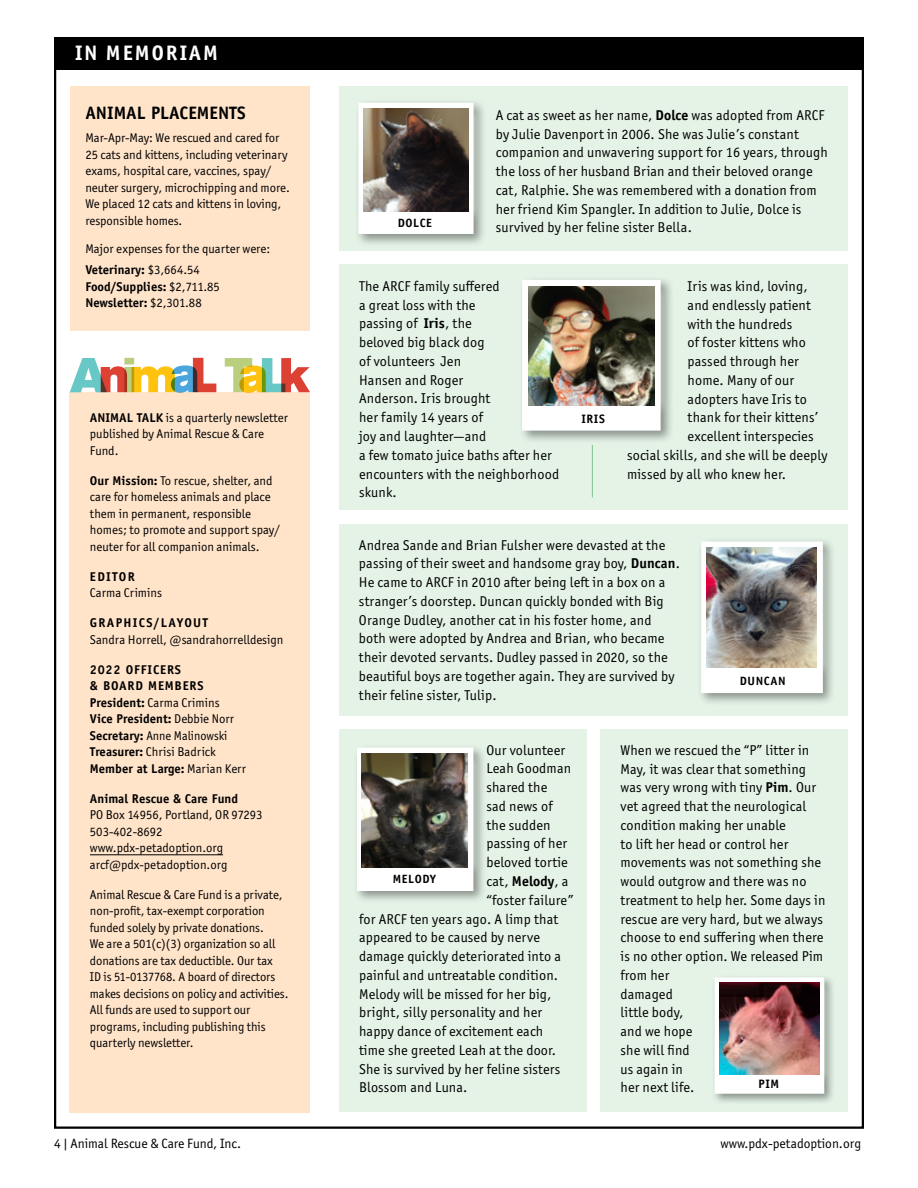
<style>
.page{position:relative;width:918px;height:1188px;background:#fff}
.page>*{position:absolute;margin:0;border:0;box-sizing:border-box;transform-origin:0 0}
.t1{font:700 21px "Officina Sans ITC Pro";letter-spacing:.1em;color:#fff}
.t2{font:700 18px "Officina Sans";color:#000}
.t3{font:14.25px/18.8px "Officina Sans ITC Pro";letter-spacing:.01em;color:#000}
.t4{font:13.5px "Officina Sans ITC Pro";color:#000}
.t5{font:12.75px/16.5px "Officina Sans ITC Std";letter-spacing:-.005em;color:#000}
.t6{font:700 12.75px/16.5px "Officina Sans";color:#000}
.t7{font:12.75px/16.5px "Officina Sans ITC Std";letter-spacing:-.005em;color:#000;scale:.96 1}
.t8{font:700 12.75px/16.5px "Officina Sans";letter-spacing:.06em;color:#000}
.t9{font:700 12.75px "Officina Sans";letter-spacing:.1em;color:#000}
.t10{font:700 12.3px "Officina Sans";letter-spacing:.05em;color:#000}
.t11{font:700 12px "Officina Sans";letter-spacing:.05em;color:#000}
.s1{font-family:"Officina Sans ITC Std";font-weight:400}
.s2{font-family:"Officina Sans";font-weight:700}
.s3{font-weight:700}
</style>
<div class="page">
<div style="left:70px;top:86px;width:240px;height:244px;background:#ffe4ca"></div>
<div style="left:70px;top:392px;width:240px;height:720px;background:#ffe4ca"></div>
<hr style="left:90px;top:854px;width:133px;height:1px;background:#000">
<div style="left:55px;top:38px;width:809px;height:32px;background:#000"></div>
<svg style="left:70px;top:358px;width:146px;height:35px"></svg>
<svg style="left:225px;top:358px;width:85px;height:35px"></svg>
<div style="left:339px;top:86px;width:509px;height:165px;background:#e5f3e7"></div>
<div style="left:339px;top:524px;width:509px;height:192px;background:#e5f3e7"></div>
<div style="left:339px;top:730px;width:247px;height:382px;background:#e5f3e7"></div>
<div style="left:600px;top:730px;width:248px;height:382px;background:#e5f3e7"></div>
<div style="left:339px;top:265px;width:509px;height:245px;background:#e5f3e7"></div>
<div style="left:697px;top:537px;width:138px;height:169px;background:#000;opacity:.4"></div>
<svg style="left:701px;top:541px;width:122px;height:152px;background:#fcfcfb"></svg>
<img style="left:706px;top:547px;width:111px;height:120px">
<div style="left:353px;top:743px;width:134px;height:161px;background:#000;opacity:.4"></div>
<div style="left:357px;top:748px;width:116px;height:143px;background:#fff"></div>
<img style="left:362px;top:753px;width:106px;height:115px">
<div style="left:354px;top:99px;width:133px;height:148px;background:#000;opacity:.4"></div>
<svg style="left:358px;top:103px;width:116px;height:131px;background:#f7f7f6"></svg>
<img style="left:364px;top:108px;width:104px;height:104px">
<div style="left:519px;top:276px;width:155px;height:168px;background:#000;opacity:.4"></div>
<svg style="left:522px;top:280px;width:139px;height:151px;background:#f7f7f7"></svg>
<img style="left:528px;top:286px;width:126px;height:119px">
<div style="left:711px;top:975px;width:125px;height:130px;background:#000;opacity:.4"></div>
<svg style="left:715px;top:977px;width:109px;height:117px;background:#f1f2f2"></svg>
<img style="left:720px;top:982px;width:99px;height:92px">
<hr style="left:592px;top:445px;width:1px;height:52px;background:#84ca96">
<h1 class="t1" style="left:75px;top:40px;width:144px">IN MEMORIAM</h1>
<p class="t2" style="left:85px;top:102px;width:162px">ANIMAL PLACEMENTS</p>
<p class="t5" style="left:85px;top:130px;width:206px">Mar-Apr-May: We rescued and cared for 25 cats and kittens, including veterinary exams, hospital care, vaccines, spay/ neuter surgery, microchipping and more.<br>We placed 12 cats and kittens in loving, responsible homes.</p>
<p class="t5" style="left:85px;top:240px;width:186px">Major expenses for the quarter were:</p>
<p class="t6" style="left:85px;top:261px;width:136px">Veterinary: <span class="s1">$3,664.54<br></span>Food/Supplies: <span class="s1">$2,711.85<br></span>Newsletter: <span class="s1">$2,301.88</span></p>
<p class="t5" style="left:90px;top:409px;width:200px"><span class="s2">ANIMAL TALK</span> is a quarterly newsletter published by Animal Rescue &amp; Care<br>Fund.</p>
<p class="t5" style="left:90px;top:472px;width:192px"><span class="s2">Our Mission:</span> To rescue, shelter, and care for homeless animals and place them in permanent, responsible homes; to promote and support spay/ neuter for all companion animals.</p>
<p class="t6" style="left:90px;top:568px;width:46px">EDITOR</p>
<p class="t5" style="left:90px;top:584px;width:74px">Carma Crimins</p>
<p class="t9" style="left:90px;top:615px;width:120px">GRAPHICS/LAYOUT</p>
<p class="t5" style="left:90px;top:631px;width:195px">Sandra Horrell, @sandrahorrelldesign</p>
<p class="t8" style="left:90px;top:661px;width:115px">2022 OFFICERS<br>&amp; BOARD MEMBERS</p>
<p class="t5" style="left:90px;top:694px;width:131px"><span class="s2">President:</span> Carma Crimins</p>
<p class="t6" style="left:90px;top:710px;width:146px">Vice President: <span class="s1">Debbie Norr</span></p>
<p class="t7" style="left:90px;top:727px;width:145px"><span class="s2">Secretary:</span> Anne Malinowski<br><span class="s2">Treasurer:</span> Chrisi Badrick</p>
<p class="t6" style="left:90px;top:760px;width:158px">Member at Large: <span class="s1">Marian Kerr</span></p>
<p class="t6" style="left:90px;top:790px;width:150px">Animal Rescue &amp; Care Fund</p>
<p class="t5" style="left:90px;top:806px;width:174px">PO Box 14956, Portland, OR 97293<br>503-402-8692 www.pdx-petadoption.org arcf@pdx-petadoption.org</p>
<p class="t5" style="left:90px;top:886px;width:200px">Animal Rescue &amp; Care Fund is a private, non-profit, tax-exempt corporation funded solely by private donations.<br>We are a 501(c)(3) organization so all donations are tax deductible. Our tax<br>ID is 51-0137768. A board of directors makes decisions on policy and activities.<br>All funds are used to support our programs, including publishing this quarterly newsletter.</p>
<p class="t11" style="left:398px;top:216px;width:36px">DOLCE</p>
<p class="t3" style="left:496px;top:106px;width:334px">A cat as sweet as her name, <span class="s3">Dolce</span> was adopted from ARCF by Julie Davenport in 2006. She was Julie’s constant companion and unwavering support for 16 years, through the loss of her husband Brian and their beloved orange cat, Ralphie. She was remembered with a donation from her friend Kim Spangler. In addition to Julie, Dolce is survived by her feline sister Bella.</p>
<p class="t3" style="left:359px;top:277px;width:202px">The ARCF family suffered<br>a great loss with the<br>passing of <span class="s3">Iris</span>, the<br>beloved big black dog<br>of volunteers Jen<br>Hansen and Roger<br>Anderson. Iris brought<br>her family 14 years of<br>joy and laughter—and<br>a few tomato juice baths after her encounters with the neighborhood skunk.</p>
<p class="t3" style="left:688px;top:277px;width:122px">Iris was kind, loving,</p>
<p class="t3" style="left:688px;top:296px;width:125px">and endlessly patient</p>
<p class="t3" style="left:688px;top:314px;width:106px">with the hundreds</p>
<p class="t3" style="left:688px;top:333px;width:120px">of foster kittens who</p>
<p class="t3" style="left:688px;top:352px;width:113px">passed through her</p>
<p class="t3" style="left:688px;top:371px;width:108px">home. Many of our</p>
<p class="t3" style="left:688px;top:389px;width:121px">adopters have Iris to</p>
<p class="t3" style="left:688px;top:408px;width:132px">thank for their kittens’</p>
<p class="t3" style="left:688px;top:427px;width:127px">excellent interspecies</p>
<p class="t3" style="left:627px;top:446px;width:202px">social skills, and she will be deeply</p>
<p class="t3" style="left:627px;top:464px;width:160px">missed by all who knew her.</p>
<p class="t10" style="left:581px;top:411px;width:25px">IRIS</p>
<p class="t3" style="left:359px;top:535px;width:322px">Andrea Sande and Brian Fulsher were devasted at the passing of their sweet and handsome gray boy, <span class="s3">Duncan</span>.<br>He came to ARCF in 2010 after being left in a box on a stranger’s doorstep. Duncan quickly bonded with Big Orange Dudley, another cat in his foster home, and both were adopted by Andrea and Brian, who became their devoted servants. Dudley passed in 2020, so the beautiful boys are together again. They are survived by their feline sister, Tulip.</p>
<p class="t11" style="left:740px;top:673px;width:47px">DUNCAN</p>
<p class="t3" style="left:486px;top:740px;width:80px">Our volunteer</p>
<p class="t3" style="left:486px;top:759px;width:86px">Leah Goodman</p>
<p class="t3" style="left:486px;top:778px;width:63px">shared the</p>
<p class="t3" style="left:486px;top:797px;width:68px">sad news of</p>
<p class="t3" style="left:486px;top:815px;width:66px">the sudden</p>
<p class="t3" style="left:486px;top:834px;width:82px">passing of her</p>
<p class="t3" style="left:486px;top:853px;width:83px">beloved tortie</p>
<p class="t3" style="left:486px;top:872px;width:84px">cat, <span class="s3">Melody</span>, a</p>
<p class="t3" style="left:486px;top:891px;width:89px">“foster failure”</p>
<p class="t3" style="left:359px;top:909px;width:201px">for ARCF ten years ago. A limp that</p>
<p class="t3" style="left:359px;top:928px;width:182px">appeared to be caused by nerve</p>
<p class="t3" style="left:359px;top:947px;width:203px">damage quickly deteriorated into a</p>
<p class="t3" style="left:359px;top:966px;width:200px">painful and untreatable condition.</p>
<p class="t3" style="left:359px;top:984px;width:194px">Melody will be missed for her big,</p>
<p class="t3" style="left:359px;top:1003px;width:185px">bright, silly personality and her</p>
<p class="t3" style="left:359px;top:1022px;width:186px">happy dance of excitement each</p>
<p class="t3" style="left:359px;top:1041px;width:199px">time she greeted Leah at the door.</p>
<p class="t3" style="left:359px;top:1059px;width:203px">She is survived by her feline sisters</p>
<p class="t3" style="left:359px;top:1078px;width:110px">Blossom and Luna.</p>
<p class="t11" style="left:393px;top:872px;width:45px">MELODY</p>
<p class="t3" style="left:621px;top:741px;width:207px">When we rescued the “P” litter in<br>May, it was clear that something was very wrong with tiny <span class="s3">Pim</span>. Our vet agreed that the neurological condition making her unable<br>to lift her head or control her movements was not something she would outgrow and there was no treatment to help her. Some days in rescue are very hard, but we always choose to end suffering when there is no other option. We released Pim from her<br>damaged<br>little body,<br>and we hope<br>she will find<br>us again in<br>her next life.</p>
<p class="t10" style="left:758px;top:1077px;width:22px">PIM</p>
<p class="t4" style="left:54px;top:1135px;width:189px">4 | Animal Rescue &amp; Care Fund, Inc.</p>
<p class="t4" style="left:721px;top:1135px;width:142px">www.pdx-petadoption.org</p>
</div>
